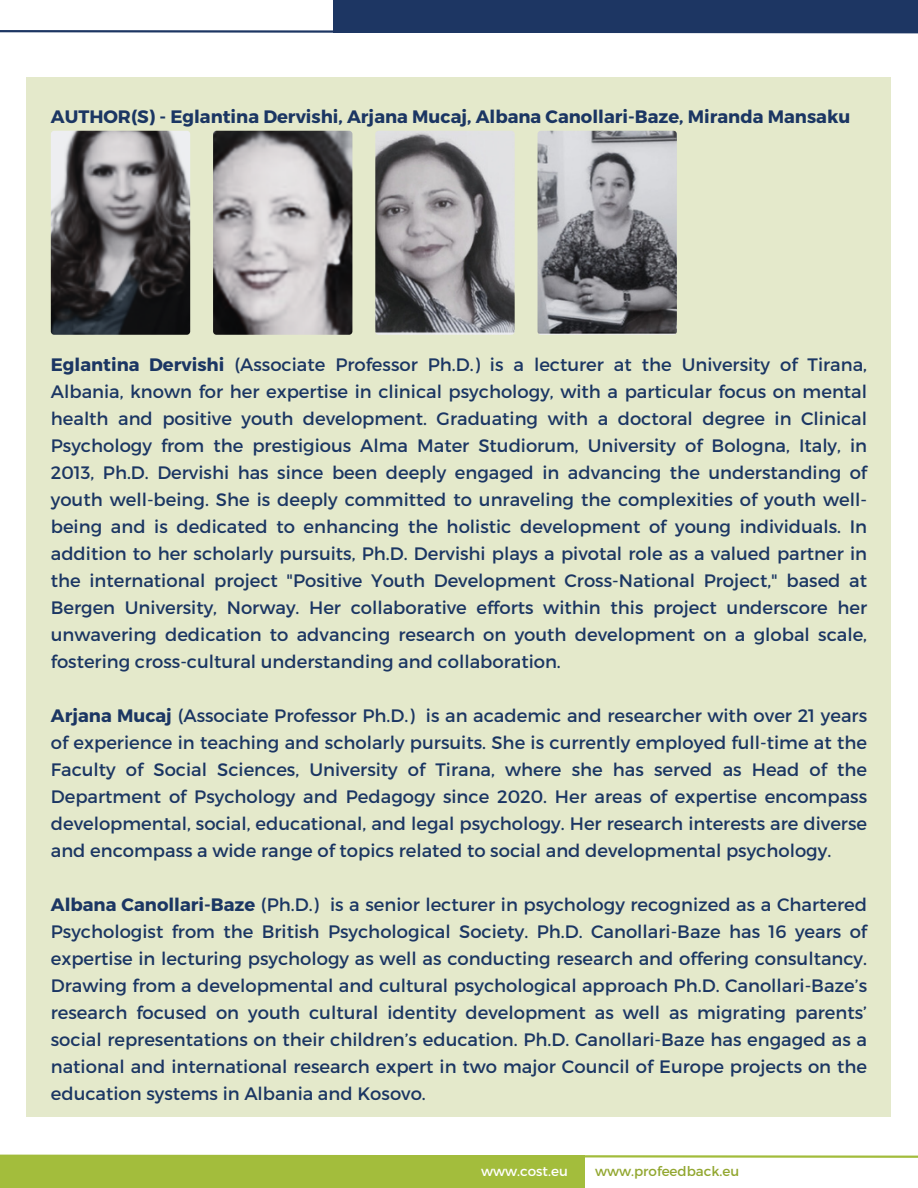
<style>
.page{position:relative;width:918px;height:1188px;background:#fff}
.page>*{position:absolute;margin:0;border:0;box-sizing:border-box;transform-origin:0 0}
.t1{font:18px/27px "Montserrat";color:#1b3663;text-align:justify}
.t2{font:700 18px "Montserrat";color:#1b3663}
.t3{font:13.5px "Montserrat";color:#92a730}
.t4{font:13.5px "Montserrat";color:#fff}
.s1{font-weight:700}
</style>
<div class="page">
<div style="left:0;top:1156px;width:584px;height:32px;background:#a3bd3c"></div>
<svg style="left:0;top:1154px;width:918px;height:5px"></svg>
<div style="left:334px;top:0;width:584px;height:32px;background:#1d3663"></div>
<svg style="left:0;top:29px;width:918px;height:5px"></svg>
<div style="left:27px;top:77px;width:864px;height:1040px;background:#e4e9cb"></div>
<img style="left:51px;top:131px;width:139px;height:204px;border-radius:3px">
<img style="left:213px;top:131px;width:139px;height:204px;border-radius:3px">
<img style="left:375px;top:131px;width:140px;height:204px;border-radius:3px">
<img style="left:538px;top:131px;width:139px;height:204px;border-radius:3px">
<h1 class="t2" style="left:51px;top:105px;width:801px">AUTHOR(S) - Eglantina Dervishi, Arjana Mucaj, Albana Canollari-Baze, Miranda Mansaku</h1>
<h2 class="t1" style="left:51px;top:350px;width:818px"><span class="s1">Eglantina Dervishi</span> (Associate Professor Ph.D.) is a lecturer at the University of Tirana, Albania, known for her expertise in clinical psychology, with a particular focus on mental health and positive youth development. Graduating with a doctoral degree in Clinical Psychology from the prestigious Alma Mater Studiorum, University of Bologna, Italy, in 2013, Ph.D. Dervishi has since been deeply engaged in advancing the understanding of youth well-being. She is deeply committed to unraveling the complexities of youth well&shy;being and is dedicated to enhancing the holistic development of young individuals. In addition to her scholarly pursuits, Ph.D. Dervishi plays a pivotal role as a valued partner in the international project "Positive Youth Development Cross-National Project," based at Bergen University, Norway. Her collaborative efforts within this project underscore her unwavering dedication to advancing research on youth development on a global scale, fostering cross-cultural understanding and collaboration.</h2>
<h2 class="t1" style="left:51px;top:701px;width:818px"><span class="s1">Arjana Mucaj</span> (Associate Professor Ph.D.) is an academic and researcher with over 21 years of experience in teaching and scholarly pursuits. She is currently employed full-time at the Faculty of Social Sciences, University of Tirana, where she has served as Head of the Department of Psychology and Pedagogy since 2020. Her areas of expertise encompass developmental, social, educational, and legal psychology. Her research interests are diverse and encompass a wide range of topics related to social and developmental psychology.</h2>
<h2 class="t1" style="left:51px;top:890px;width:818px"><span class="s1">Albana Canollari-Baze</span> (Ph.D.) is a senior lecturer in psychology recognized as a Chartered Psychologist from the British Psychological Society. Ph.D. Canollari-Baze has 16 years of expertise in lecturing psychology as well as conducting research and offering consultancy.<br>Drawing from a developmental and cultural psychological approach Ph.D. Canollari-Baze’s research focused on youth cultural identity development as well as migrating parents’ social representations on their children’s education. Ph.D. Canollari-Baze has engaged as a national and international research expert in two major Council of Europe projects on the education systems in Albania and Kosovo.</h2>
<p class="t4" style="left:481px;top:1163px;width:88px">www.cost.eu</p>
<p class="t3" style="left:595px;top:1163px;width:146px">www.profeedback.eu</p>
</div>
